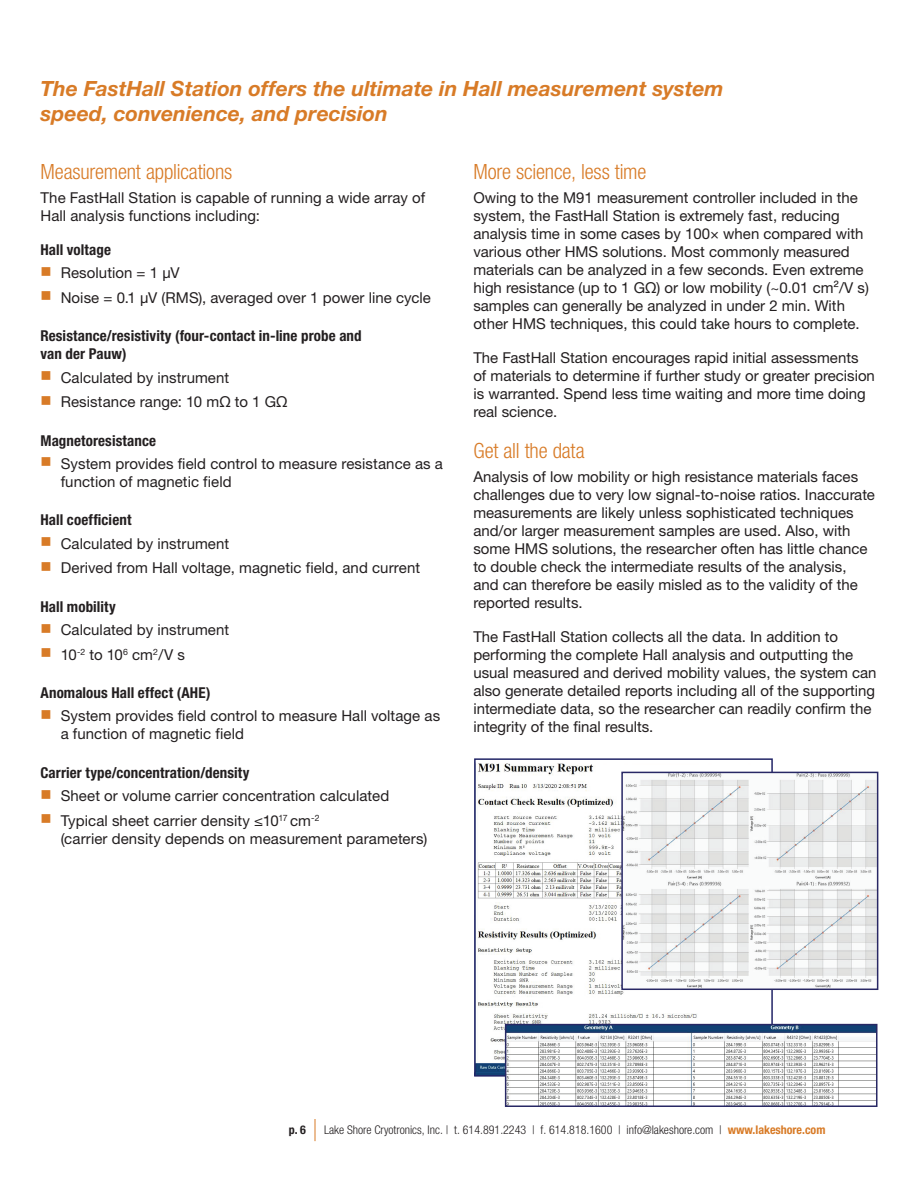
<style>
.page{position:relative;width:918px;height:1188px;background:#fff}
.page>*{position:absolute;margin:0;border:0;box-sizing:border-box;transform-origin:0 0}
.Head_1{font:italic 700 21px/25.2px "Helvetica Neue LTW1 G";color:#d87b27}
.Subhead_1{font:300 condensed 21px "Helvetica Neue LTW1 G";letter-spacing:-.01em;color:#d87b27}
.Body_text{font:15px/18px "Helvetica Neue LTW1 G";color:#231f20}
.Subhead_2{font:700 condensed 15px/18px "Helvetica Neue LTW1 G";letter-spacing:.005em;color:#231f20}
.t1{font:300 condensed 12px "Helvetica Neue LTW1 G";color:#231f20}
.t2{font:700 condensed 12px "Helvetica Neue LTW1 G";color:#231f20}
.s1{font-weight:700;color:#d87b27}
</style>
<div class="page">
<svg style="left:315px;top:1119px;width:1px;height:22px"></svg>
<img style="left:477px;top:763px;width:293px;height:311px">
<div style="left:474px;top:758px;width:299px;height:319px;border:2px solid #222567"></div>
<img style="left:508px;top:1027px;width:367px;height:77px">
<div style="left:505px;top:1024px;width:373px;height:83px;border:2px solid #282865"></div>
<img style="left:624px;top:775px;width:251px;height:212px">
<div style="left:621px;top:772px;width:257px;height:218px;border:2px solid #282865"></div>
<p class="Head_1" style="left:40px;top:76px;width:685px">The FastHall Station offers the ultimate in Hall measurement system speed, convenience, and precision</p>
<p class="Subhead_1" style="left:40px;top:159px;width:193px">Measurement applications</p>
<p class="Body_text" style="left:40px;top:188px;width:386px">The FastHall Station is capable of running a wide array of<br>Hall analysis functions including:</p>
<p class="Subhead_2" style="left:40px;top:240px;width:72px">Hall voltage</p>
<p class="Body_text" style="left:61px;top:264px;width:120px">Resolution = 1 µV</p>
<p class="Body_text" style="left:61px;top:288px;width:372px">Noise = 0.1 µV (RMS), averaged over 1 power line cycle</p>
<p class="Subhead_2" style="left:40px;top:327px;width:323px">Resistance/resistivity (four-contact in-line probe and van der Pauw)</p>
<p class="Body_text" style="left:61px;top:368px;width:170px">Calculated by instrument</p>
<p class="Body_text" style="left:61px;top:393px;width:228px">Resistance range: 10 mΩ to 1 GΩ</p>
<p class="Subhead_2" style="left:40px;top:431px;width:117px">Magnetoresistance</p>
<p class="Body_text" style="left:61px;top:455px;width:384px">System provides field control to measure resistance as a function of magnetic field</p>
<p class="Subhead_2" style="left:40px;top:511px;width:92px">Hall coefficient</p>
<p class="Body_text" style="left:61px;top:534px;width:170px">Calculated by instrument</p>
<p class="Body_text" style="left:61px;top:559px;width:361px">Derived from Hall voltage, magnetic field, and current</p>
<p class="Subhead_2" style="left:40px;top:597px;width:77px">Hall mobility</p>
<p class="Body_text" style="left:61px;top:621px;width:170px">Calculated by instrument</p>
<p class="Body_text" style="left:61px;top:645px;width:126px">10<sup>-2</sup> to 10<sup>6</sup> cm<sup>2</sup>/V s</p>
<p class="Subhead_2" style="left:40px;top:684px;width:171px">Anomalous Hall effect (AHE)</p>
<p class="Body_text" style="left:61px;top:707px;width:381px">System provides field control to measure Hall voltage as a function of magnetic field</p>
<p class="Subhead_2" style="left:40px;top:763px;width:210px">Carrier type/concentration/density</p>
<p class="Body_text" style="left:61px;top:787px;width:330px">Sheet or volume carrier concentration calculated</p>
<p class="Body_text" style="left:61px;top:811px;width:368px">Typical sheet carrier density ≤10<sup>17</sup> cm<sup>-2<br></sup>(carrier density depends on measurement parameters)</p>
<p class="Subhead_1" style="left:473px;top:160px;width:175px">More science, less time</p>
<p class="Body_text" style="left:473px;top:188px;width:397px">Owing to the M91 measurement controller included in the system, the FastHall Station is extremely fast, reducing analysis time in some cases by 100× when compared with various other HMS solutions. Most commonly measured materials can be analyzed in a few seconds. Even extreme high resistance (up to 1 GΩ) or low mobility (~0.01 cm²/V s) samples can generally be analyzed in under 2 min. With other HMS techniques, this could take hours to complete.</p>
<p class="Body_text" style="left:473px;top:349px;width:403px">The FastHall Station encourages rapid initial assessments of materials to determine if further study or greater precision is warranted. Spend less time waiting and more time doing real science.</p>
<p class="Subhead_1" style="left:473px;top:439px;width:113px">Get all the data</p>
<p class="Body_text" style="left:473px;top:467px;width:403px">Analysis of low mobility or high resistance materials faces challenges due to very low signal-to-noise ratios. Inaccurate measurements are likely unless sophisticated techniques and/or larger measurement samples are used. Also, with some HMS solutions, the researcher often has little chance to double check the intermediate results of the analysis, and can therefore be easily misled as to the validity of the reported results.</p>
<p class="Body_text" style="left:473px;top:628px;width:405px">The FastHall Station collects all the data. In addition to performing the complete Hall analysis and outputting the usual measured and derived mobility values, the system can also generate detailed reports including all of the supporting intermediate data, so the researcher can readily confirm the integrity of the final results.</p>
<p class="t2" style="left:289px;top:1122px;width:19px">p. 6</p>
<p class="t1" style="left:324px;top:1122px;width:503px">Lake Shore Cryotronics, Inc. | t. 614.891.2243 | f. 614.818.1600 | info@lakeshore.com | <span class="s1">www.lakeshore.com</span></p>
</div>
